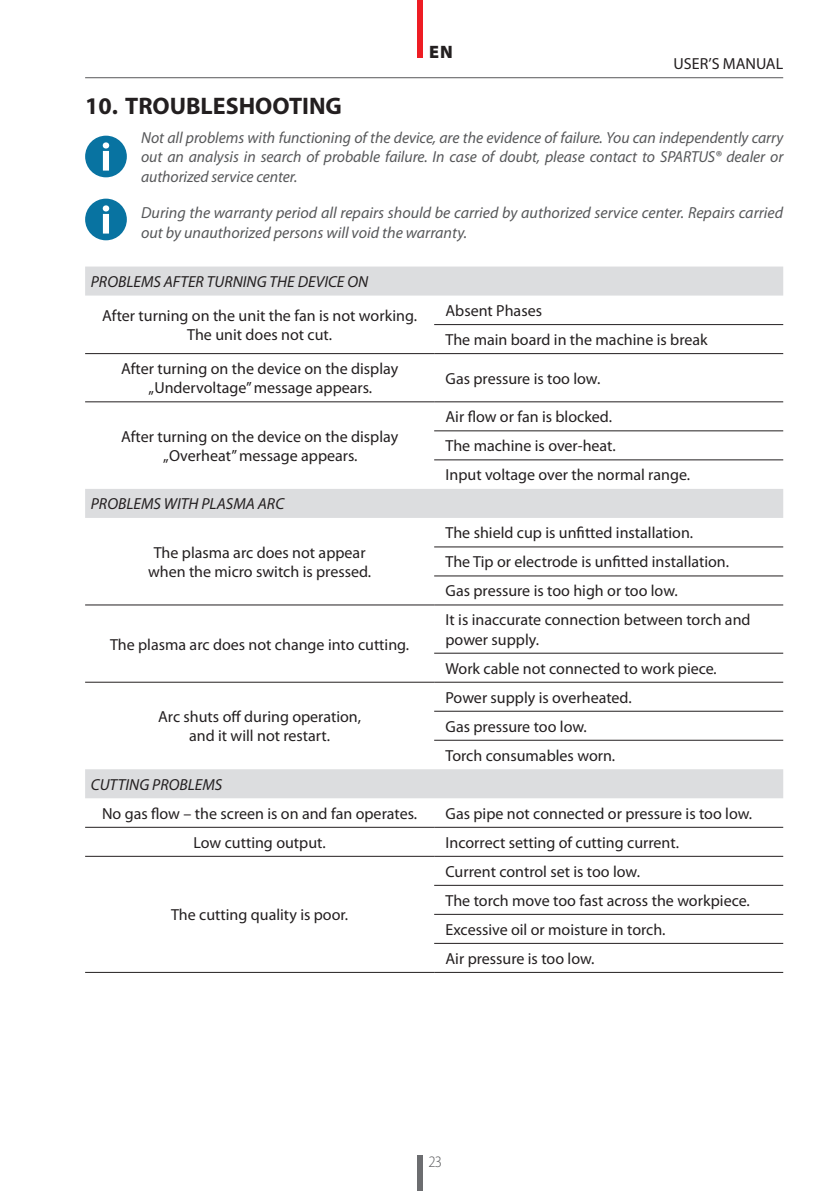
<style>
.page{position:relative;width:840px;height:1191px;background:#fff}
.page>*{position:absolute;margin:0;border:0;box-sizing:border-box;transform-origin:0 0}
.t1{font:700 24px "Myriad Pro";color:#231f20}
.t2{font:900 18px "Myriad Pro";color:#231f20}
.t3{font:16px/29px "Myriad Pro";color:#231f20}
.t4{font:italic 16px/19.2px "Myriad Pro";color:#57585a;text-align:justify}
.t5{font:italic 16px "Myriad Pro";color:#231f20}
.t6{font:300 semi-condensed 16px "Myriad Pro";color:#57585a}
.s1{font-style:italic}
</style>
<div class="page">
<hr style="left:85px;top:77px;width:697px;height:1px;background:#57585a">
<div style="left:417px;top:0;width:5px;height:58px;background:#ee1d23"></div>
<div style="left:417px;top:1155px;width:5px;height:36px;background:#6c6d70"></div>
<svg style="left:85px;top:266px;width:697px;height:532px"></svg>
<hr style="left:434px;top:324px;width:348px;height:1px;background:#231f20">
<hr style="left:85px;top:353px;width:349px;height:1px;background:#231f20">
<hr style="left:434px;top:353px;width:348px;height:1px;background:#231f20">
<hr style="left:434px;top:546px;width:348px;height:1px;background:#231f20">
<hr style="left:434px;top:575px;width:348px;height:1px;background:#231f20">
<hr style="left:85px;top:604px;width:349px;height:1px;background:#231f20">
<hr style="left:434px;top:604px;width:348px;height:1px;background:#231f20">
<hr style="left:434px;top:653px;width:348px;height:1px;background:#231f20">
<hr style="left:85px;top:682px;width:349px;height:1px;background:#231f20">
<hr style="left:434px;top:682px;width:348px;height:1px;background:#231f20">
<hr style="left:434px;top:711px;width:348px;height:1px;background:#231f20">
<hr style="left:434px;top:740px;width:348px;height:1px;background:#231f20">
<hr style="left:85px;top:827px;width:349px;height:1px;background:#231f20">
<hr style="left:434px;top:827px;width:348px;height:1px;background:#231f20">
<hr style="left:85px;top:856px;width:349px;height:1px;background:#231f20">
<hr style="left:434px;top:856px;width:348px;height:1px;background:#231f20">
<hr style="left:434px;top:885px;width:348px;height:1px;background:#231f20">
<hr style="left:434px;top:914px;width:348px;height:1px;background:#231f20">
<hr style="left:434px;top:943px;width:348px;height:1px;background:#231f20">
<hr style="left:85px;top:972px;width:349px;height:1px;background:#231f20">
<hr style="left:434px;top:972px;width:348px;height:1px;background:#231f20">
<hr style="left:85px;top:401px;width:349px;height:1px;background:#231f20">
<hr style="left:434px;top:401px;width:348px;height:1px;background:#231f20">
<hr style="left:434px;top:430px;width:348px;height:1px;background:#231f20">
<hr style="left:434px;top:459px;width:348px;height:1px;background:#231f20">
<div style="left:85px;top:136px;width:42px;height:41px;background:#0873a1;border-radius:50%"></div>
<svg style="left:103px;top:142px;width:6px;height:29px"></svg>
<div style="left:85px;top:199px;width:42px;height:41px;background:#0873a1;border-radius:50%"></div>
<svg style="left:103px;top:205px;width:6px;height:28px"></svg>
<p class="t2" style="left:429px;top:40px;width:25px">EN</p>
<p class="t3" style="left:673px;top:49px;width:111px">USER’S MANUAL</p>
<h1 class="t1" style="left:85px;top:91px;width:258px">10. TROUBLESHOOTING</h1>
<p class="t4" style="left:141px;top:128px;width:643px">Not all problems with functioning of the device, are the evidence of failure. You can independently carry out an analysis in search of probable failure. In case of doubt, please contact to SPARTUS® dealer or authorized service center.</p>
<p class="t4" style="left:141px;top:203px;width:643px">During the warranty period all repairs should be carried by authorized service center. Repairs carried out by unauthorized persons will void the warranty.</p>
<p class="t5" style="left:91px;top:272px;width:279px">PROBLEMS AFTER TURNING THE DEVICE ON</p>
<p class="t3" style="left:102px;top:306px;width:316px;line-height:19.2px;text-align:center">After turning on the unit the fan is not working.<br>The unit does not cut.</p>
<p class="t3" style="left:445px;top:296px;width:263px">Absent Phases<br>The main board in the machine is break</p>
<p class="t3" style="left:121px;top:359px;width:278px;line-height:19.2px;text-align:center">After turning on the device on the display „Undervoltage” message appears.</p>
<p class="t3" style="left:445px;top:363px;width:156px">Gas pressure is too low.</p>
<p class="t3" style="left:121px;top:426px;width:278px;line-height:19.2px;text-align:center">After turning on the device on the display „Overheat” message appears.</p>
<p class="t3" style="left:445px;top:402px;width:246px">Air flow or fan is blocked.<br>The machine is over-heat.<br>Input voltage over the normal range.</p>
<p class="t5" style="left:91px;top:494px;width:195px">PROBLEMS WITH PLASMA ARC</p>
<p class="t3" style="left:148px;top:542px;width:225px;line-height:19.2px;text-align:center">The plasma arc does not appear when the micro switch is pressed.</p>
<p class="t3" style="left:110px;top:629px;width:300px">The plasma arc does not change into cutting.</p>
<p class="t3" style="left:158px;top:707px;width:204px;line-height:19.2px;text-align:center">Arc shuts off during operation, and it will not restart.</p>
<p class="t3" style="left:445px;top:518px;width:285px">The shield cup is unfitted installation.<br>The Tip or electrode is unfitted installation.<br>Gas pressure is too high or too low.</p>
<p class="t3" style="left:445px;top:610px;width:306px;line-height:19.2px">It is inaccurate connection between torch and power supply.</p>
<p class="t3" style="left:445px;top:653px;width:273px">Work cable not connected to work piece<span class="s1">.</span></p>
<p class="t3" style="left:445px;top:682px;width:188px">Power supply is overheated.<br>Gas pressure too low.<br>Torch consumables worn.</p>
<p class="t5" style="left:91px;top:774px;width:133px">CUTTING PROBLEMS</p>
<p class="t3" style="left:102px;top:798px;width:316px">No gas flow – the screen is on and fan operates.</p>
<p class="t3" style="left:445px;top:798px;width:308px">Gas pipe not connected or pressure is too low.</p>
<p class="t3" style="left:193px;top:827px;width:134px">Low cutting output.</p>
<p class="t3" style="left:445px;top:827px;width:235px">Incorrect setting of cutting current.</p>
<p class="t3" style="left:171px;top:900px;width:178px">The cutting quality is poor.</p>
<p class="t3" style="left:445px;top:856px;width:306px">Current control set is too low.<br>The torch move too fast across the workpiece.<br>Excessive oil or moisture in torch.<br>Air pressure is too low.</p>
<p class="t6" style="left:428px;top:1153px;width:15px">23</p>
</div>
